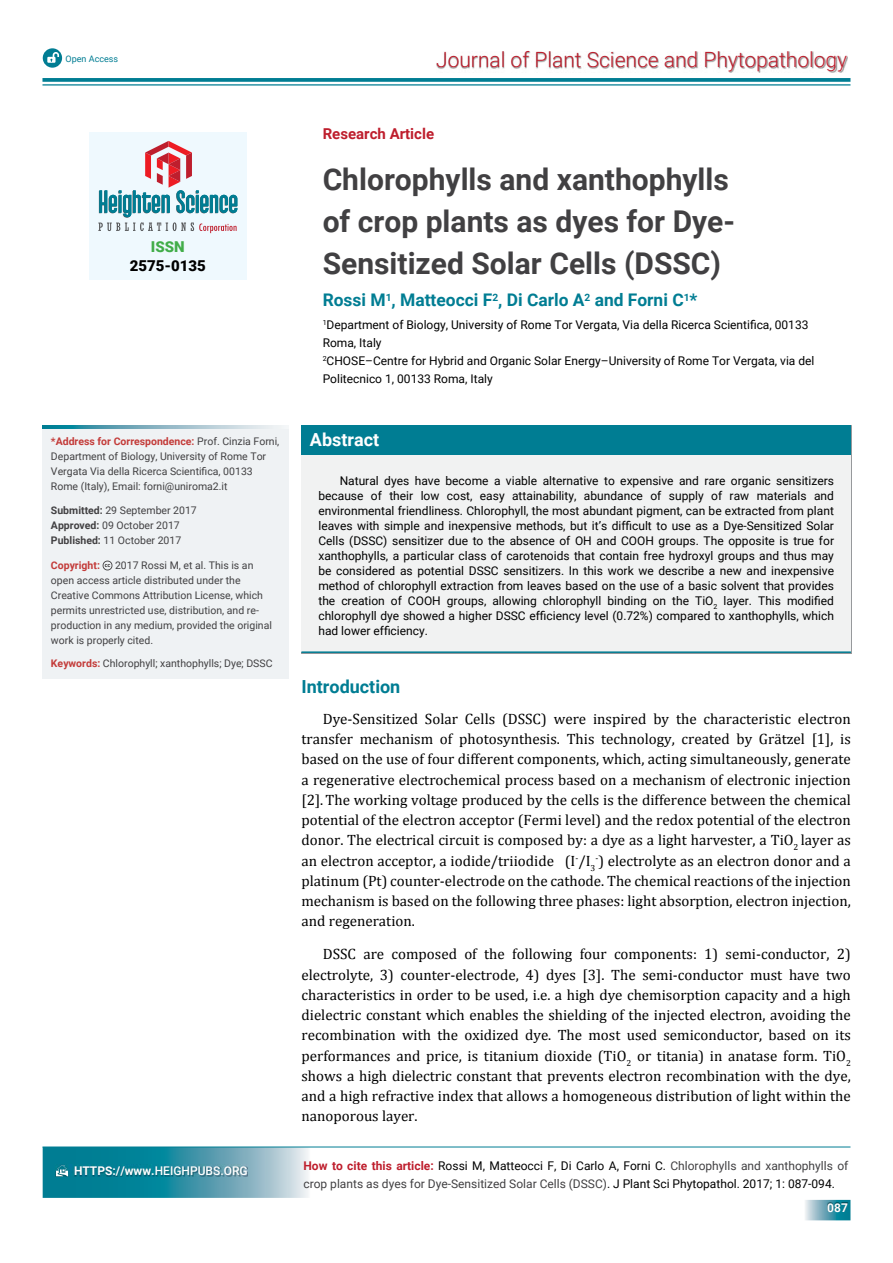
<style>
.page{position:relative;width:893px;height:1263px;background:#fff}
.page>*{position:absolute;margin:0;border:0;box-sizing:border-box;transform-origin:0 0}
.t1{font:700 30px/42px "Roboto";color:#414042}
.t2{font:300 21px "Roboto";color:#be1e2d}
.t3{font:700 18px "Roboto";color:#007d93}
.t4{font:700 18px "Roboto";color:#fff}
.t5{font:700 17.4px "Roboto";color:#007d93}
.t6{font:15px/20.2px "Cambria";color:#000;text-align:justify}
.t7{font:700 15px "Roboto";color:#be1e2d}
.t8{font:900 15px "Roboto";color:#000}
.t9{font:900 15px "Roboto";color:#41ad49}
.t10{font:12px/15px "Roboto";color:#000;text-align:justify}
.t11{font:12px/18px "Roboto";color:#414042}
.t12{font:500 12px "Roboto";color:#fff}
.t13{font:700 12px "Roboto";color:#fff}
.t14{font:10.5px/15px "Roboto";color:#414042}
.t15{font:700 10.5px "Roboto";color:#c33b39}
.t16{font:9px "Roboto";color:#007d93}
.s1{font-weight:700;color:#c33b39}
.s2{font-weight:700}
.s3{font-weight:700;color:#be1e2d}
.s4{color:#000}
</style>
<div class="page">
<img style="left:437px;top:52px;width:411px;height:20px">
<svg style="left:42px;top:78px;width:808px;height:4px;background:#0f8499"></svg>
<hr style="left:42px;top:84px;width:808px;height:2px;background:#007d93">
<svg style="left:43px;top:48px;width:19px;height:20px"></svg>
<hr style="left:42px;top:1147px;width:808px;height:1px;background:#007d93">
<svg style="left:43px;top:1147px;width:267px;height:51px;background:#4298a9"></svg>
<svg style="left:805px;top:1200px;width:45px;height:20px"></svg>
<img style="left:828px;top:1203px;width:19px;height:9px">
<div style="left:89px;top:132px;width:158px;height:148px;background:#eff9fe"></div>
<svg style="left:98px;top:141px;width:139px;height:92px"></svg>
<div style="left:301px;top:425px;width:550px;height:31px;background:#007d93"></div>
<div style="left:301px;top:456px;width:550px;height:196px;background:#f1f2f2"></div>
<hr style="left:301px;top:651px;width:550px;height:2px;background:#007d93">
<div style="left:42px;top:429px;width:247px;height:250px;background:#eff2f4"></div>
<svg style="left:103px;top:561px;width:9px;height:9px"></svg>
<svg style="left:42px;top:425px;width:245px;height:3px"></svg>
<p class="t16" style="left:66px;top:53px;width:54px">Open Access</p>
<p class="t9" style="left:151px;top:238px;width:35px">ISSN</p>
<p class="t8" style="left:130px;top:257px;width:78px">2575-0135</p>
<p class="t14" style="left:51px;top:434px;width:230px"><span class="s1">*Address for Correspondence:</span> Prof. Cinzia Forni, Department of Biology, University of Rome Tor Vergata Via della Ricerca Scientifica, 00133<br>Rome (Italy), Email: forni@uniroma2.it</p>
<p class="t14" style="left:51px;top:503px;width:147px"><span class="s2">Submitted:</span> 29 September 2017<br><span class="s2">Approved:</span> 09 October 2017<br><span class="s2">Published:</span> 11 October 2017</p>
<p class="t15" style="left:51px;top:559px;width:50px">Copyright:</p>
<p class="t14" style="left:51px;top:558px;width:222px;text-indent:64px">2017 Rossi M, et al. This is an open access article distributed under the Creative Commons Attribution License, which permits unrestricted use, distribution, and re&shy;production in any medium, provided the original work is properly cited.</p>
<p class="t14" style="left:51px;top:656px;width:223px"><span class="s1">Keywords:</span> Chlorophyll; xanthophylls; Dye; DSSC</p>
<p class="t12" style="left:74px;top:1164px;width:175px"><span class="s2">HTTPS://www.</span>HEIGHPUBS.ORG</p>
<h2 class="t2" style="left:436px;top:48px;width:412px">Journal of Plant Science and Phytopathology</h2>
<p class="t7" style="left:323px;top:125px;width:113px">Research Article</p>
<h1 class="t1" style="left:323px;top:159px;width:414px">Chlorophylls and xanthophylls of crop plants as dyes for Dye-<br>Sensitized Solar Cells (DSSC)</h1>
<p class="t5" style="left:323px;top:290px;width:376px">Rossi M<sup>1</sup>, Matteocci F<sup>2</sup>, Di Carlo A<sup>2</sup> and Forni C<sup>1</sup>*</p>
<p class="t10" style="left:323px;top:315px;width:493px;line-height:18px;text-align:left"><sup>1</sup>Department of Biology, University of Rome Tor Vergata, Via della Ricerca Scientifica, 00133<br>Roma, Italy<br><sup>2</sup>CHOSE–Centre for Hybrid and Organic Solar Energy–University of Rome Tor Vergata, via del Politecnico 1, 00133 Roma, Italy</p>
<p class="t4" style="left:310px;top:429px;width:71px">Abstract</p>
<p class="t10" style="left:318px;top:474px;width:517px;text-indent:21px">Natural dyes have become a viable alternative to expensive and rare organic sensitizers because of their low cost, easy attainability, abundance of supply of raw materials and environmental friendliness. Chlorophyll, the most abundant pigment, can be extracted from plant leaves with simple and inexpensive methods, but it’s difficult to use as a Dye-Sensitized Solar Cells (DSSC) sensitizer due to the absence of OH and COOH groups. The opposite is true for xanthophylls, a particular class of carotenoids that contain free hydroxyl groups and thus may be considered as potential DSSC sensitizers. In this work we describe a new and inexpensive method of chlorophyll extraction from leaves based on the use of a basic solvent that provides the creation of COOH groups, allowing chlorophyll binding on the TiO<sub>2</sub> layer. This modified chlorophyll dye showed a higher DSSC efficiency level (0.72%) compared to xanthophylls, which had lower efficiency.</p>
<p class="t3" style="left:301px;top:676px;width:100px">Introduction</p>
<p class="t6" style="left:301px;top:708px;width:551px;text-indent:21px">Dye-Sensitized Solar Cells (DSSC) were inspired by the characteristic electron transfer mechanism of photosynthesis. This technology, created by Grätzel [1], is based on the use of four different components, which, acting simultaneously, generate a regenerative electrochemical process based on a mechanism of electronic injection [2].The working voltage produced by the cells is the difference between the chemical potential of the electron acceptor (Fermi level) and the redox potential of the electron donor. The electrical circuit is composed by: a dye as a light harvester, a TiO<sub>2</sub> layer as an electron acceptor, a iodide/triiodide (I<sup>-</sup>/I<sub>3</sub><sup>-</sup>) electrolyte as an electron donor and a platinum (Pt) counter-electrode on the cathode. The chemical reactions of the injection mechanism is based on the following three phases: light absorption, electron injection, and regeneration.</p>
<p class="t6" style="left:301px;top:944px;width:551px;text-indent:21px">DSSC are composed of the following four components: 1) semi-conductor, 2) electrolyte, 3) counter-electrode, 4) dyes [3]. The semi-conductor must have two characteristics in order to be used, i.e. a high dye chemisorption capacity and a high dielectric constant which enables the shielding of the injected electron, avoiding the recombination with the oxidized dye. The most used semiconductor, based on its performances and price, is titanium dioxide (TiO<sub>2</sub> or titania) in anatase form. TiO<sub>2 </sub>shows a high dielectric constant that prevents electron recombination with the dye, and a high refractive index that allows a homogeneous distribution of light within the nanoporous layer.</p>
<p class="t11" style="left:303px;top:1157px;width:546px"><span class="s3">How to cite this article:</span> <span class="s4">Rossi M, Matteocci F, Di Carlo A, Forni C.</span> Chlorophylls and xanthophylls of crop plants as dyes for Dye-Sensitized Solar Cells (DSSC)<span class="s4">. J Plant Sci Phytopathol. 2017; 1: 087-094.</span></p>
<p class="t13" style="left:827px;top:1200px;width:22px">087</p>
</div>
